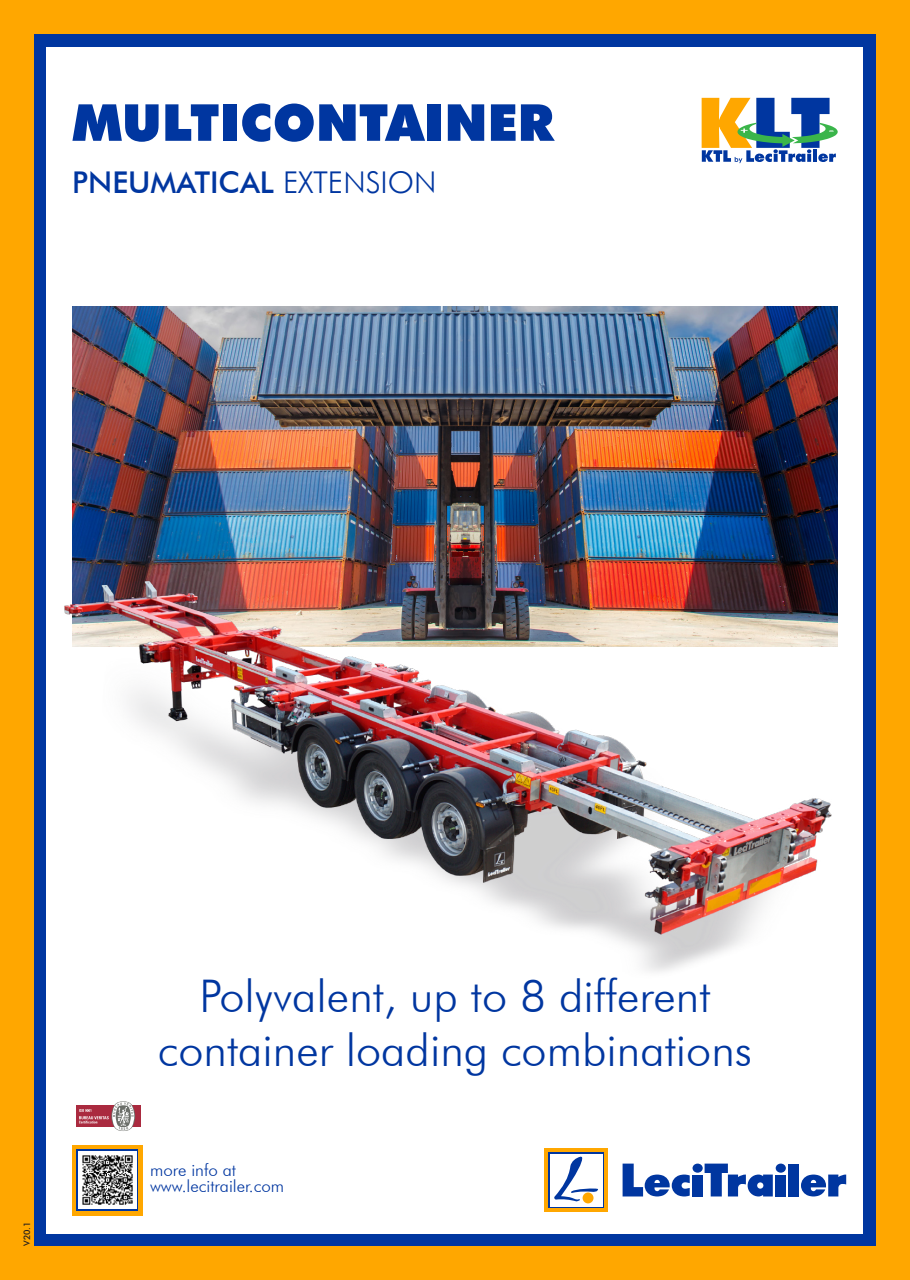
<style>
.page{position:relative;width:910px;height:1280px;background:#ffa700}
.page>*{position:absolute;margin:0;border:0;box-sizing:border-box;transform-origin:0 0}
.t1{font:900 51px "Futura BT";color:#0036a0}
.t2{font:300 45px "Futura BT";color:#0036a0}
.t3{font:500 30px "Futura BT";color:#0036a0}
.t4{font:300 16.95px "Futura BT";color:#0036a0}
.t5{font:500 9px "Futura BT";color:#231f20}
.s1{font-weight:300}
</style>
<div class="page">
<div style="left:34px;top:34px;width:842px;height:1212px;background:#0036a0"></div>
<div style="left:47px;top:47px;width:816px;height:1186px;background:#fff"></div>
<img style="left:72px;top:306px;width:766px;height:247px">
<img style="left:46px;top:553px;width:792px;height:454px">
<svg style="left:702px;top:98px;width:136px;height:65px"></svg>
<div style="left:692px;top:1174px;width:11px;height:22px;background:#0036a0"></div>
<div style="left:692px;top:1163px;width:11px;height:10px;background:#0036a0;border-radius:50%"></div>
<svg style="left:705px;top:1163px;width:68px;height:33px"></svg>
<div style="left:789px;top:1163px;width:10px;height:33px;background:#0036a0"></div>
<svg style="left:801px;top:1174px;width:45px;height:22px"></svg>
<div style="left:776px;top:1174px;width:10px;height:22px;background:#0036a0"></div>
<div style="left:776px;top:1163px;width:10px;height:10px;background:#0036a0;border-radius:50%"></div>
<svg style="left:623px;top:1163px;width:67px;height:33px"></svg>
<div style="left:544px;top:1148px;width:64px;height:64px;background:#ffa700"></div>
<div style="left:548px;top:1152px;width:56px;height:56px;background:linear-gradient(to right,#fff,#fff)"></div>
<div style="left:550px;top:1154px;width:52px;height:52px;background:#fff"></div>
<div style="left:583px;top:1192px;width:10px;height:11px;background:#ffa700;border-radius:50%"></div>
<svg style="left:554px;top:1156px;width:44px;height:45px"></svg>
<div style="left:72px;top:1145px;width:71px;height:70px;background:#ffa700"></div>
<div style="left:77px;top:1149px;width:61px;height:62px;background:linear-gradient(to right,#0036a0,#0036a0)"></div>
<img style="left:79px;top:1151px;width:57px;height:58px">
<div style="left:77px;top:1105px;width:64px;height:22px;background:#aa2a3f"></div>
<svg style="left:79px;top:1101px;width:56px;height:30px"></svg>
<p class="t1" style="left:72px;top:92px;width:483px">MULTICONTAINER</p>
<p class="t3" style="left:72px;top:164px;width:366px">PNEUMATICAL <span class="s1">EXTENSION</span></p>
<p class="t5" style="left:22px;top:1246px;width:26px;rotate:-90deg">V20.1</p>
<p class="t2" style="left:199px;top:969px;width:513px">Polyvalent, up to 8 different</p>
<p class="t2" style="left:158px;top:1023px;width:595px">container loading combinations</p>
<p class="t4" style="left:150px;top:1160px;width:88px">more info at</p>
<p class="t4" style="left:150px;top:1176px;width:136px">www.lecitrailer.com</p>
</div>
